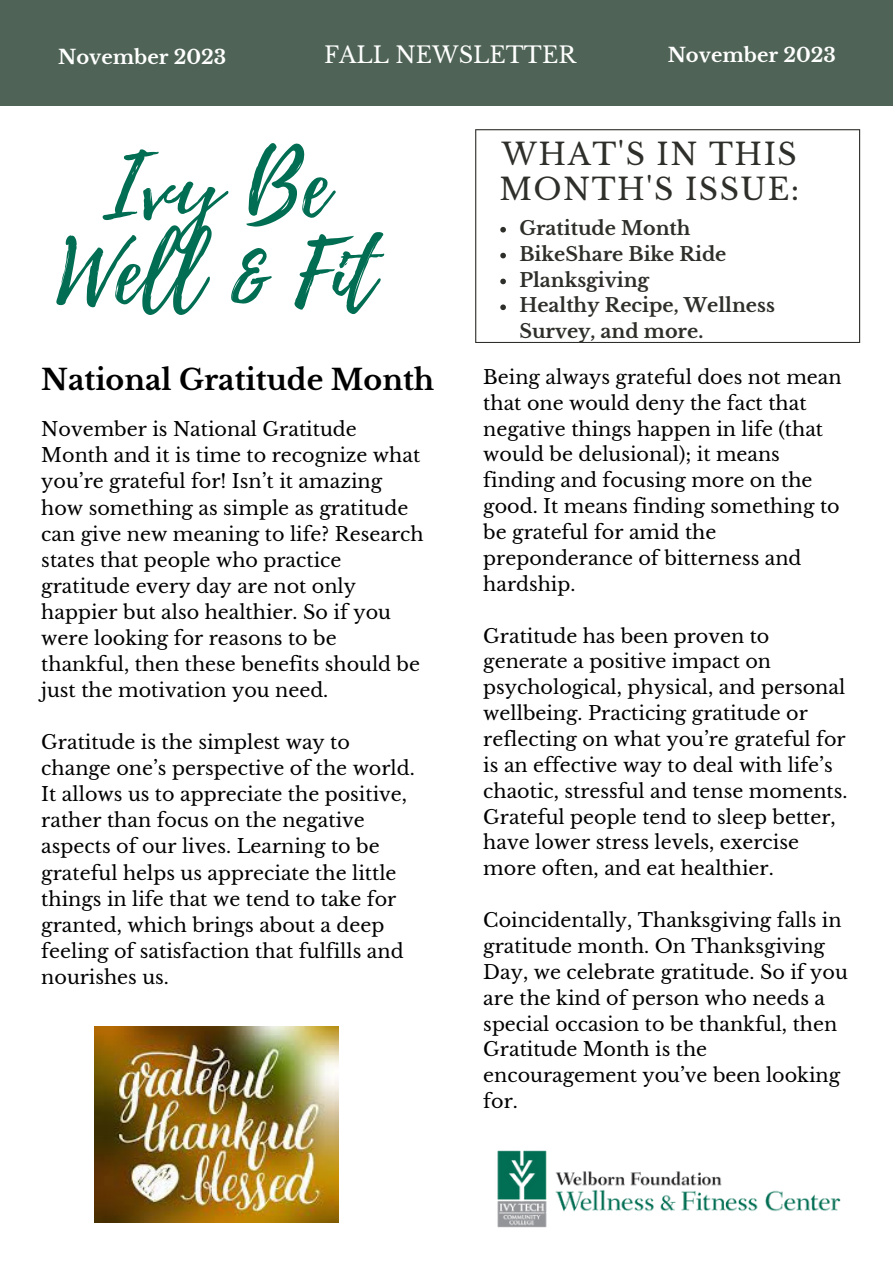
<style>
.page{position:relative;width:893px;height:1264px;background:#fff}
.page>*{position:absolute;margin:0;border:0;box-sizing:border-box;transform-origin:0 0}
.t1{font:86.85px/86.6px "Playlist Script";color:#016e53;text-align:center}
.t2{font:29.85px "Libre Baskerville";letter-spacing:.05em;color:#2e2e2a}
.t3{font:700 28.5px "Libre Baskerville";color:#000}
.t4{font:22.5px "Libre Baskerville";color:#fff}
.t5{font:700 19.5px "Libre Baskerville";color:#fff}
.t6{font:19.05px/25.8px "Libre Baskerville";color:#000}
.t7{font:700 19.05px/25.8px "Libre Baskerville";color:#2e2e2a}
</style>
<div class="page">
<div style="left:0;top:0;width:892px;height:106px;background:#4f6456"></div>
<svg style="left:475px;top:129px;width:385px;height:214px"></svg>
<img style="left:497px;top:1150px;width:344px;height:78px">
<img style="left:94px;top:1026px;width:244px;height:196px">
<svg style="left:500px;top:227px;width:6px;height:5px"></svg>
<svg style="left:500px;top:253px;width:6px;height:5px"></svg>
<svg style="left:500px;top:278px;width:6px;height:6px"></svg>
<svg style="left:500px;top:304px;width:6px;height:6px"></svg>
<p class="t5" style="left:58px;top:45px;width:170px">November 2023</p>
<p class="t4" style="left:324px;top:41px;width:253px">FALL NEWSLETTER</p>
<p class="t5" style="left:667px;top:43px;width:170px">November 2023</p>
<p class="t1" style="left:56px;top:146px;width:320px">Ivy Be<br>Well &amp; Fit</p>
<p class="t2" style="left:502px;top:136px;width:296px">WHAT'S IN THIS</p>
<p class="t2" style="left:499px;top:171px;width:301px">MONTH'S ISSUE:</p>
<p class="t7" style="left:519px;top:215px;width:173px">Gratitude Month</p>
<p class="t7" style="left:519px;top:241px;width:209px">BikeShare Bike Ride</p>
<p class="t7" style="left:519px;top:267px;width:131px">Planksgiving</p>
<p class="t7" style="left:519px;top:293px;width:257px">Healthy Recipe, Wellness<br>Survey, and more.</p>
<p class="t3" style="left:41px;top:362px;width:394px">National Gratitude Month</p>
<p class="t6" style="left:483px;top:364px;width:360px">Being always grateful does not mean that one would deny the fact that negative things happen in life (that would be delusional); it means finding and focusing more on the good. It means finding something to be grateful for amid the preponderance of bitterness and hardship.</p>
<p class="t6" style="left:483px;top:623px;width:365px">Gratitude has been proven to generate a positive impact on psychological, physical, and personal wellbeing. Practicing gratitude or reflecting on what you’re grateful for is an effective way to deal with life’s chaotic, stressful and tense moments.<br>Grateful people tend to sleep better, have lower stress levels, exercise more often, and eat healthier.</p>
<p class="t6" style="left:483px;top:907px;width:366px">Coincidentally, Thanksgiving falls in gratitude month. On Thanksgiving<br>Day, we celebrate gratitude. So if you are the kind of person who needs a special occasion to be thankful, then<br>Gratitude Month is the encouragement you’ve been looking for.</p>
<p class="t6" style="left:41px;top:416px;width:384px">November is National Gratitude Month and it is time to recognize what you’re grateful for! Isn’t it amazing how something as simple as gratitude can give new meaning to life? Research states that people who practice gratitude every day are not only happier but also healthier. So if you were looking for reasons to be thankful, then these benefits should be just the motivation you need.</p>
<p class="t6" style="left:41px;top:729px;width:375px">Gratitude is the simplest way to change one’s perspective of the world.<br>It allows us to appreciate the positive, rather than focus on the negative aspects of our lives. Learning to be grateful helps us appreciate the little things in life that we tend to take for granted, which brings about a deep feeling of satisfaction that fulfills and nourishes us.</p>
</div>
